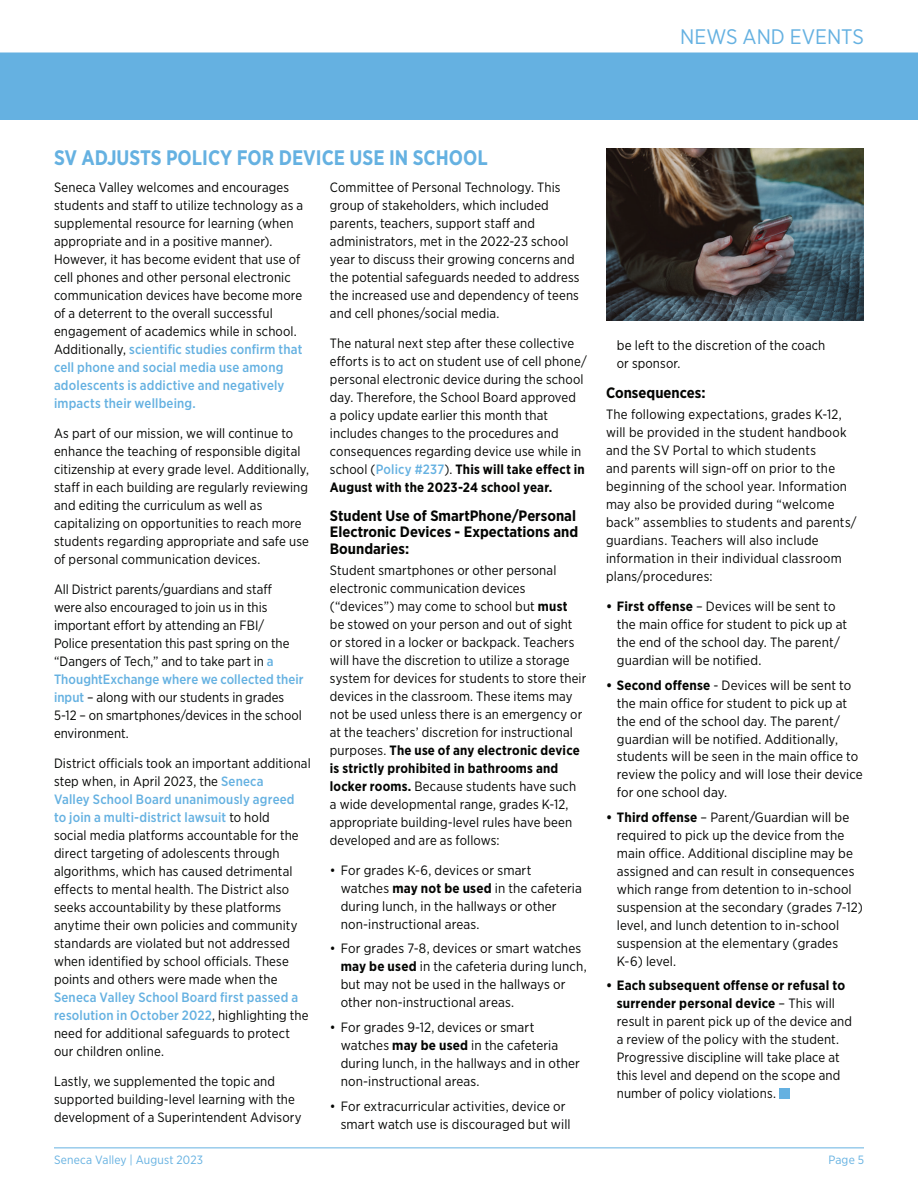
<style>
.page{position:relative;width:918px;height:1188px;background:#fff}
.page>*{position:absolute;margin:0;border:0;box-sizing:border-box;transform-origin:0 0}
.t1{font:700 21px "Gotham Narrow";color:#65b1e1;scale:.94 1}
.t2{font:21px "Gotham Narrow";color:#65b1e1}
.t3{font:700 15px/16.5px "Gotham Narrow";color:#040503}
.t4{font:13.5px/18px "Gotham Narrow";letter-spacing:.01em;color:#040503}
.t5{font:12px "Gotham Narrow";letter-spacing:.015em;color:#65b1e1}
.s1{font-weight:500;color:#65b1e1}
.s2{font-weight:700}
</style>
<div class="page">
<hr style="left:54px;top:1148px;width:810px;height:1px;background:#65b1e1">
<div style="left:0;top:52px;width:918px;height:68px;background:#65b1e1"></div>
<div style="left:779px;top:1088px;width:11px;height:10px;background:#65b1e1"></div>
<img style="left:606px;top:148px;width:258px;height:173px">
<h1 class="t2" style="left:680px;top:23px;width:185px">NEWS AND EVENTS</h1>
<h1 class="t1" style="left:54px;top:144px;width:463px">SV ADJUSTS POLICY FOR DEVICE USE IN SCHOOL</h1>
<p class="t4" style="left:54px;top:178px;width:251px">Seneca Valley welcomes and encourages students and staff to utilize technology as a supplemental resource for learning (when appropriate and in a positive manner).<br>However, it has become evident that use of cell phones and other personal electronic communication devices have become more of a deterrent to the overall successful engagement of academics while in school.<br>Additionally, <span class="s1">scientific studies confirm that cell phone and social media use among adolescents is addictive and negatively impacts their wellbeing.</span></p>
<p class="t4" style="left:54px;top:424px;width:257px">As part of our mission, we will continue to enhance the teaching of responsible digital citizenship at every grade level. Additionally, staff in each building are regularly reviewing and editing the curriculum as well as capitalizing on opportunities to reach more students regarding appropriate and safe use of personal communication devices.</p>
<p class="t4" style="left:54px;top:580px;width:251px">All District parents/guardians and staff<br>were also encouraged to join us in this important effort by attending an FBI/<br>Police presentation this past spring on the “Dangers of Tech,” and to take part in <span class="s1">a ThoughtExchange where we collected their input</span> – along with our students in grades 5-12 – on smartphones/devices in the school environment.</p>
<p class="t4" style="left:54px;top:754px;width:258px">District officials took an important additional step when, in April 2023, the <span class="s1">Seneca<br>Valley School Board unanimously agreed<br>to join a multi-district lawsuit</span> to hold<br>social media platforms accountable for the direct targeting of adolescents through algorithms, which has caused detrimental effects to mental health. The District also seeks accountability by these platforms anytime their own policies and community standards are violated but not addressed when identified by school officials. These points and others were made when the</p>
<p class="t4" style="left:54px;top:988px;width:256px"><span class="s1">Seneca Valley School Board first passed a resolution in October 2022</span>, highlighting the need for additional safeguards to protect our children online.</p>
<p class="t4" style="left:54px;top:1072px;width:249px">Lastly, we supplemented the topic and supported building-level learning with the development of a Superintendent Advisory</p>
<p class="t4" style="left:330px;top:178px;width:251px">Committee of Personal Technology. This group of stakeholders, which included parents, teachers, support staff and administrators, met in the 2022-23 school year to discuss their growing concerns and the potential safeguards needed to address the increased use and dependency of teens and cell phones/social media.</p>
<p class="t4" style="left:330px;top:334px;width:259px">The natural next step after these collective efforts is to act on student use of cell phone/ personal electronic device during the school day. Therefore, the School Board approved<br>a policy update earlier this month that includes changes to the procedures and consequences regarding device use while in school (<span class="s1">Policy #237</span>). <span class="s2">This will take effect in August with the 2023-24 school year.</span></p>
<p class="t3" style="left:330px;top:507px;width:250px">Student Use of SmartPhone/Personal<br>Electronic Devices - Expectations and<br>Boundaries:</p>
<p class="t4" style="left:330px;top:561px;width:258px">Student smartphones or other personal electronic communication devices (“devices”) may come to school but <span class="s2">must<br></span>be stowed on your person and out of sight or stored in a locker or backpack. Teachers will have the discretion to utilize a storage system for devices for students to store their devices in the classroom. These items may not be used unless there is an emergency or at the teachers’ discretion for instructional purposes. <span class="s2">The use of any electronic device is strictly prohibited in bathrooms and locker rooms.</span> Because students have such<br>a wide developmental range, grades K-12, appropriate building-level rules have been developed and are as follows:</p>
<p class="t4" style="left:341px;top:861px;width:243px;text-indent:-11px">• For grades K-6, devices or smart watches <span class="s2">may not be used</span> in the cafeteria during lunch, in the hallways or other non-instructional areas.</p>
<p class="t4" style="left:341px;top:939px;width:247px;text-indent:-11px">• For grades 7-8, devices or smart watches <span class="s2">may be used</span> in the cafeteria during lunch, but may not be used in the hallways or other non-instructional areas.</p>
<p class="t4" style="left:341px;top:1018px;width:241px;text-indent:-11px">• For grades 9-12, devices or smart watches <span class="s2">may be used</span> in the cafeteria during lunch, in the hallways and in other non-instructional areas.</p>
<p class="t4" style="left:341px;top:1097px;width:231px;text-indent:-11px">• For extracurricular activities, device or smart watch use is discouraged but will</p>
<p class="t4" style="left:617px;top:336px;width:210px">be left to the discretion of the coach or sponsor.</p>
<p class="t3" style="left:606px;top:384px;width:101px">Consequences:</p>
<p class="t4" style="left:606px;top:405px;width:252px">The following expectations, grades K-12, will be provided in the student handbook and the SV Portal to which students<br>and parents will sign-off on prior to the beginning of the school year. Information may also be provided during “welcome back” assemblies to students and parents/ guardians. Teachers will also include information in their individual classroom plans/procedures:</p>
<p class="t4" style="left:617px;top:597px;width:232px;text-indent:-11px"><span class="s2">• First offense</span> – Devices will be sent to the main office for student to pick up at the end of the school day. The parent/ guardian will be notified.</p>
<p class="t4" style="left:617px;top:676px;width:248px;text-indent:-11px"><span class="s2">• Second offense</span> - Devices will be sent to the main office for student to pick up at the end of the school day. The parent/ guardian will be notified. Additionally, students will be seen in the main office to review the policy and will lose their device for one school day.</p>
<p class="t4" style="left:617px;top:808px;width:248px;text-indent:-11px"><span class="s2">• Third offense</span> – Parent/Guardian will be required to pick up the device from the main office. Additional discipline may be assigned and can result in consequences which range from detention to in-school suspension at the secondary (grades 7-12) level, and lunch detention to in-school suspension at the elementary (grades K-6) level.</p>
<p class="t4" style="left:617px;top:976px;width:237px;text-indent:-11px"><span class="s2">• Each subsequent offense or refusal to surrender personal device</span> – This will result in parent pick up of the device and a review of the policy with the student.<br>Progressive discipline will take place at this level and depend on the scope and number of policy violations.</p>
<p class="t5" style="left:54px;top:1153px;width:151px">Seneca Valley | August 2023</p>
<p class="t5" style="left:828px;top:1153px;width:37px">Page 5</p>
</div>
